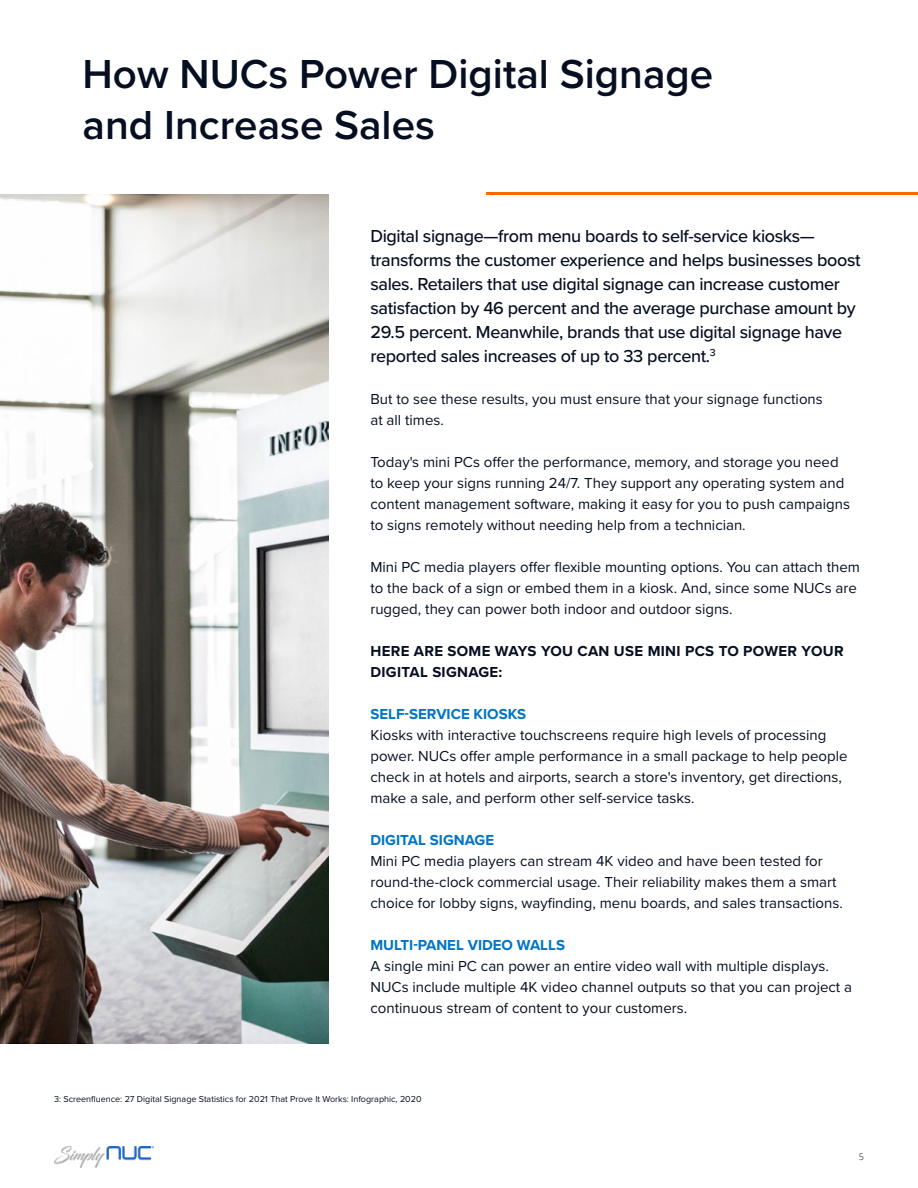
<style>
.page{position:relative;width:918px;height:1188px;background:#fff}
.page>*{position:absolute;margin:0;border:0;box-sizing:border-box;transform-origin:0 0}
.t1{font:600 42px/50.4px "Proxima Nova";color:#050f21}
.t2{font:500 18px/24px "Proxima Nova";letter-spacing:-.02em;color:#050f21}
.t3{font:15px/21px "Proxima Nova";color:#050f21}
.t4{font:700 15px/21px "Proxima Nova";letter-spacing:.02em;color:#050f21}
.t5{font:700 15px "Proxima Nova";color:#0074c6}
.t6{font:9px "Proxima Nova";color:#050f21}
.t7{font:300 9px "Open Sans";color:#000}
</style>
<div class="page">
<hr style="left:486px;top:192px;width:432px;height:3px;background:#ff6700">
<img style="left:54px;top:1147px;width:99px;height:21px">
<img style="left:0;top:195px;width:328px;height:849px">
<h1 class="t1" style="left:83px;top:48px;width:632px">How NUCs Power Digital Signage and Increase Sales</h1>
<p class="t2" style="left:370px;top:223px;width:492px">Digital signage—from menu boards to self-service kiosks— transforms the customer experience and helps businesses boost sales. Retailers that use digital signage can increase customer satisfaction by 46 percent and the average purchase amount by 29.5 percent. Meanwhile, brands that use digital signage have reported sales increases of up to 33 percent.<sup>3</sup></p>
<p class="t3" style="left:370px;top:387px;width:454px">But to see these results, you must ensure that your signage functions at all times.</p>
<p class="t3" style="left:370px;top:450px;width:481px">Today's mini PCs offer the performance, memory, and storage you need to keep your signs running 24/7. They support any operating system and content management software, making it easy for you to push campaigns to signs remotely without needing help from a technician.</p>
<p class="t3" style="left:370px;top:555px;width:491px">Mini PC media players offer flexible mounting options. You can attach them to the back of a sign or embed them in a kiosk. And, since some NUCs are rugged, they can power both indoor and outdoor signs.</p>
<p class="t4" style="left:370px;top:640px;width:475px">HERE ARE SOME WAYS YOU CAN USE MINI PCS TO POWER YOUR<br>DIGITAL SIGNAGE:</p>
<p class="t5" style="left:370px;top:702px;width:157px">SELF-SERVICE KIOSKS</p>
<p class="t3" style="left:370px;top:723px;width:479px">Kiosks with interactive touchscreens require high levels of processing power. NUCs offer ample performance in a small package to help people check in at hotels and airports, search a store's inventory, get directions, make a sale, and perform other self-service tasks.</p>
<p class="t5" style="left:370px;top:828px;width:125px">DIGITAL SIGNAGE</p>
<p class="t3" style="left:370px;top:849px;width:474px">Mini PC media players can stream 4K video and have been tested for round-the-clock commercial usage. Their reliability makes them a smart choice for lobby signs, wayfinding, menu boards, and sales transactions.</p>
<p class="t5" style="left:370px;top:933px;width:196px">MULTI-PANEL VIDEO WALLS</p>
<p class="t3" style="left:370px;top:954px;width:483px">A single mini PC can power an entire video wall with multiple displays.<br>NUCs include multiple 4K video channel outputs so that you can project a continuous stream of content to your customers.</p>
<p class="t6" style="left:54px;top:1093px;width:369px">3: Screenfluence: 27 Digital Signage Statistics for 2021 That Prove It Works: Infographic, 2020</p>
<p class="t7" style="left:859px;top:1150px;width:7px">5</p>
</div>
